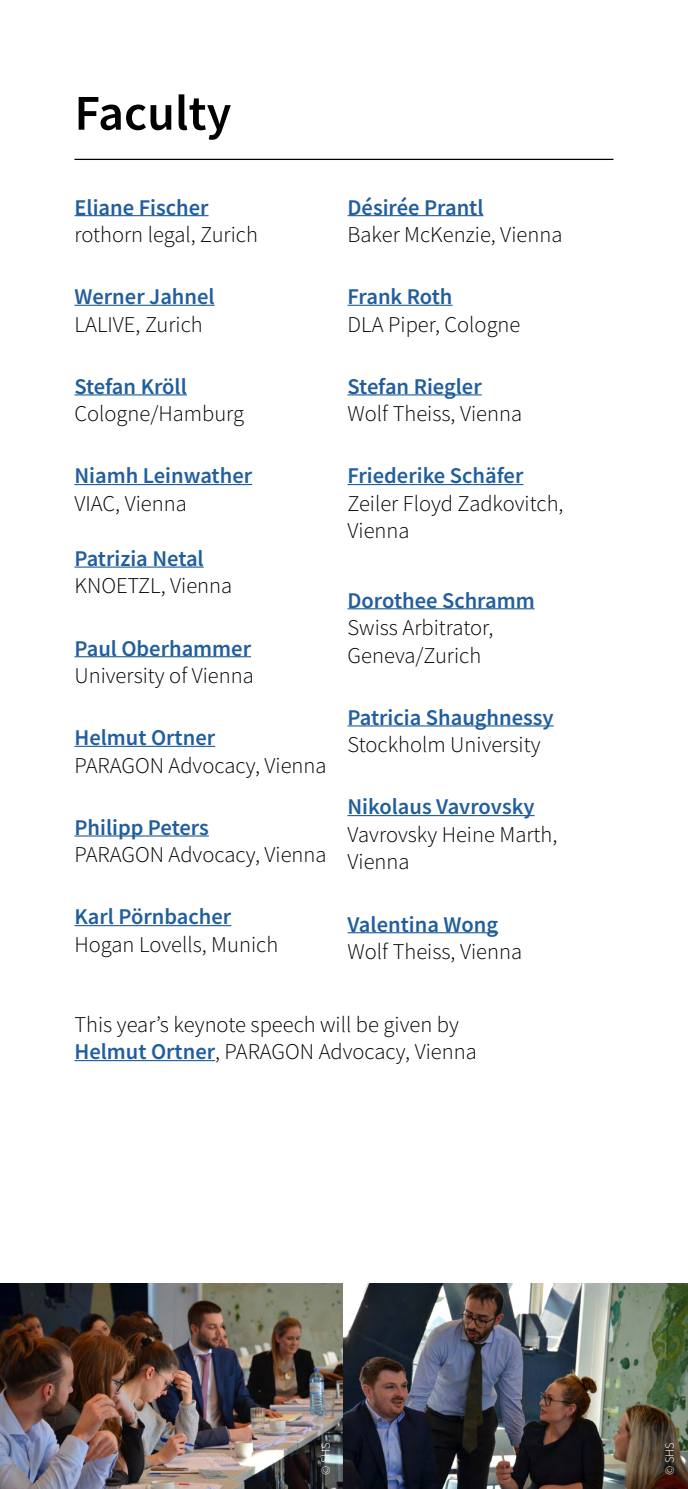
<style>
.page{position:relative;width:688px;height:1489px;background:#fff}
.page>*{position:absolute;margin:0;border:0;box-sizing:border-box;transform-origin:0 0}
.t1{font:600 50px "Source Sans Pro";color:#000}
.t2{font:300 22.5px/27.5px "Source Sans Pro";color:#000}
.t3{font:600 22.5px "Source Sans Pro";color:#215e9e}
.t4{font:300 12.5px "Source Sans Pro";color:#fff}
.s1{font-weight:600;color:#215e9e}
</style>
<div class="page">
<img style="left:0;top:1283px;width:687px;height:205px">
<hr style="left:74px;top:159px;width:539px;height:1px;background:#000">
<hr style="left:74px;top:215px;width:134px;height:1px;background:#215e9e">
<hr style="left:74px;top:305px;width:140px;height:1px;background:#215e9e">
<hr style="left:74px;top:394px;width:113px;height:1px;background:#215e9e">
<hr style="left:74px;top:484px;width:178px;height:1px;background:#215e9e">
<hr style="left:74px;top:566px;width:130px;height:1px;background:#215e9e">
<hr style="left:74px;top:656px;width:177px;height:1px;background:#215e9e">
<hr style="left:74px;top:745px;width:141px;height:2px;background:#215e9e">
<hr style="left:74px;top:835px;width:135px;height:1px;background:#215e9e">
<hr style="left:74px;top:925px;width:157px;height:1px;background:#215e9e">
<hr style="left:347px;top:215px;width:136px;height:1px;background:#215e9e">
<hr style="left:347px;top:305px;width:105px;height:1px;background:#215e9e">
<hr style="left:347px;top:394px;width:134px;height:1px;background:#215e9e">
<hr style="left:347px;top:484px;width:176px;height:1px;background:#215e9e">
<hr style="left:347px;top:608px;width:187px;height:1px;background:#215e9e">
<hr style="left:347px;top:725px;width:206px;height:1px;background:#215e9e">
<hr style="left:347px;top:815px;width:187px;height:1px;background:#215e9e">
<hr style="left:347px;top:932px;width:151px;height:1px;background:#215e9e">
<hr style="left:74px;top:1059px;width:141px;height:2px;background:#215e9e">
<h1 class="t1" style="left:74px;top:80px;width:158px">Faculty</h1>
<p class="t3" style="left:74px;top:192px;width:136px">Eliane Fischer</p>
<p class="t2" style="left:74px;top:221px;width:185px">rothorn legal, Zurich</p>
<p class="t3" style="left:74px;top:282px;width:142px">Werner Jahnel</p>
<p class="t2" style="left:74px;top:310px;width:130px">LALIVE, Zurich</p>
<p class="t3" style="left:74px;top:371px;width:114px">Stefan Kröll</p>
<p class="t2" style="left:74px;top:400px;width:171px">Cologne/Hamburg</p>
<p class="t3" style="left:74px;top:461px;width:179px">Niamh Leinwather</p>
<p class="t2" style="left:74px;top:489px;width:114px">VIAC, Vienna</p>
<p class="t3" style="left:74px;top:543px;width:131px">Patrizia Netal</p>
<p class="t2" style="left:74px;top:572px;width:159px">KNOETZL, Vienna</p>
<p class="t3" style="left:74px;top:633px;width:178px">Paul Oberhammer</p>
<p class="t2" style="left:74px;top:661px;width:181px">University of Vienna</p>
<p class="t3" style="left:74px;top:723px;width:142px">Helmut Ortner</p>
<p class="t2" style="left:74px;top:751px;width:253px">PARAGON Advocacy, Vienna</p>
<p class="t3" style="left:74px;top:812px;width:136px">Philipp Peters</p>
<p class="t2" style="left:74px;top:841px;width:253px">PARAGON Advocacy, Vienna</p>
<p class="t3" style="left:74px;top:902px;width:158px">Karl Pörnbacher</p>
<p class="t2" style="left:74px;top:930px;width:205px">Hogan Lovells, Munich</p>
<p class="t3" style="left:347px;top:192px;width:137px">Désirée Prantl</p>
<p class="t2" style="left:347px;top:221px;width:216px">Baker McKenzie, Vienna</p>
<p class="t3" style="left:347px;top:282px;width:106px">Frank Roth</p>
<p class="t2" style="left:347px;top:310px;width:174px">DLA Piper, Cologne</p>
<p class="t3" style="left:347px;top:371px;width:136px">Stefan Riegler</p>
<p class="t2" style="left:347px;top:400px;width:176px">Wolf Theiss, Vienna</p>
<p class="t3" style="left:347px;top:461px;width:177px">Friederike Schäfer</p>
<p class="t2" style="left:347px;top:489px;width:217px">Zeiler Floyd Zadkovitch,<br>Vienna</p>
<p class="t3" style="left:347px;top:585px;width:188px">Dorothee Schramm</p>
<p class="t2" style="left:347px;top:614px;width:147px">Swiss Arbitrator,<br>Geneva/Zurich</p>
<p class="t3" style="left:347px;top:702px;width:208px">Patricia Shaughnessy</p>
<p class="t2" style="left:347px;top:731px;width:194px">Stockholm University</p>
<p class="t3" style="left:347px;top:792px;width:188px">Nikolaus Vavrovsky</p>
<p class="t2" style="left:347px;top:820px;width:211px">Vavrovsky Heine Marth,<br>Vienna</p>
<p class="t3" style="left:347px;top:909px;width:152px">Valentina Wong</p>
<p class="t2" style="left:347px;top:937px;width:176px">Wolf Theiss, Vienna</p>
<p class="t2" style="left:74px;top:1010px;width:403px">This year’s keynote speech will be given by<br><span class="s1">Helmut Ortner</span>, PARAGON Advocacy, Vienna</p>
<p class="t4" style="left:318px;top:1474px;width:34px;rotate:-90deg">© SHS</p>
<p class="t4" style="left:661px;top:1474px;width:34px;rotate:-90deg">© SHS</p>
</div>
